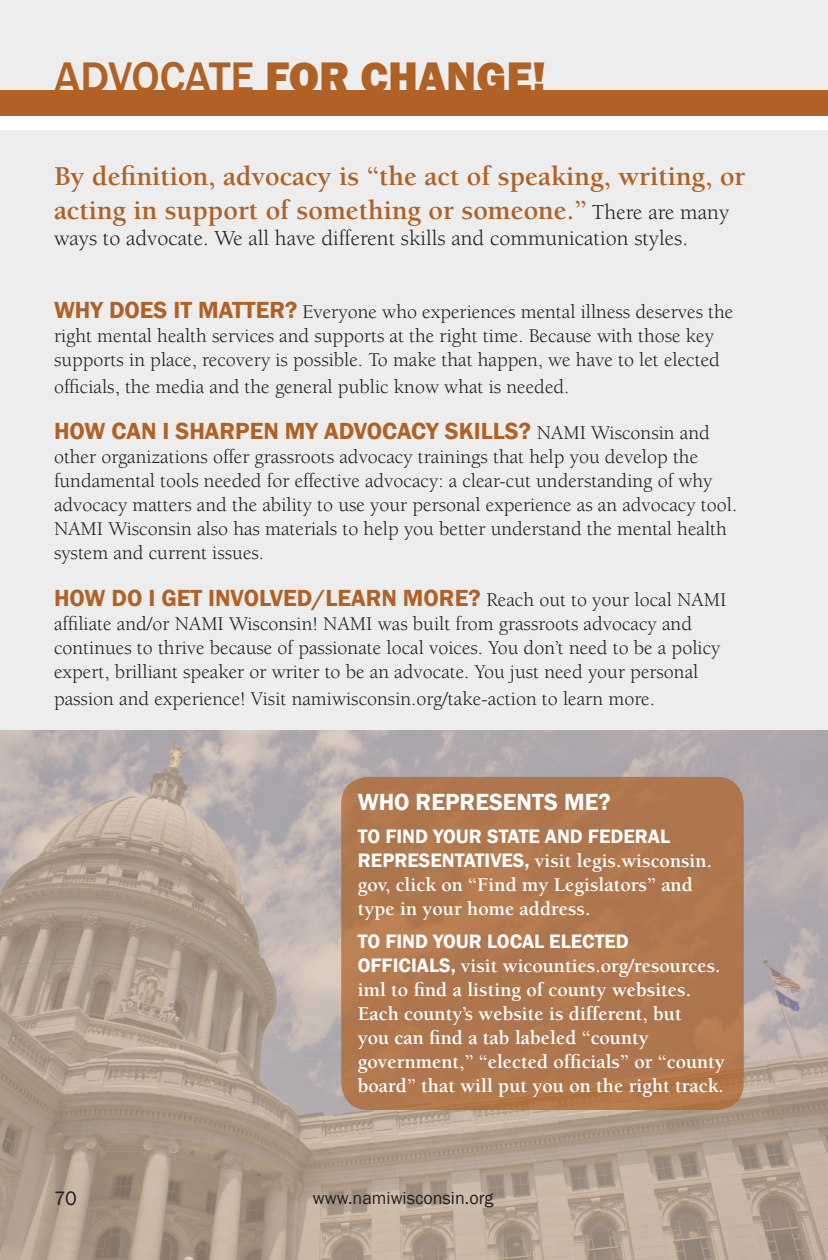
<style>
.page{position:relative;width:828px;height:1260px;background:#ecedec}
.page>*{position:absolute;margin:0;border:0;box-sizing:border-box;transform-origin:0 0}
.t1{font:800 44px "Franklin Gothic";color:#af6126}
.t2{font:700 28px/33.6px "Berkeley Std";color:#af6126}
.t3{font:600 24px "Franklin Gothic";color:#af6126}
.t4{font:600 24px "Franklin Gothic";color:#fff}
.t5{font:22px "Berkeley Std";color:#231f20}
.t6{font:20px/24px "Berkeley Std";color:#231f20}
.t7{font:700 20px/24px "Berkeley Std";color:#fff}
.t8{font:20px "Franklin Gothic";color:#231f20}
.t9{font:18px "Franklin Gothic";color:#231f20}
.s1{font-weight:500}
.s2{font-weight:400;font-size:22px;color:#231f20}
.s3{font-family:"Franklin Gothic";font-weight:600;font-size:24px;color:#af6126}
.s4{font-family:"Berkeley Std";font-weight:400;font-size:20px;color:#231f20}
.s5{font-family:"Franklin Gothic";font-weight:600}
</style>
<div class="page">
<div style="left:0;top:116px;width:828px;height:14px;background:#fff"></div>
<div style="left:0;top:91px;width:828px;height:25px;background:#af6126"></div>
<img style="left:0;top:731px;width:828px;height:529px">
<div style="left:341px;top:777px;width:403px;height:333px;background:#af774e;border-radius:27px"></div>
<p class="t1" style="left:54px;top:48px;width:494px"><span class="s1">ADVOCATE</span> FOR CHANGE!</p>
<p class="t2" style="left:54px;top:160px;width:693px">By definition, advocacy is “the act of speaking, writing, or acting in support of something or someone.” <span class="s2">There are many</span></p>
<p class="t5" style="left:54px;top:226px;width:636px">ways to advocate. We all have different skills and communication styles.</p>
<p class="t6" style="left:54px;top:300px;width:681px"><span class="s3">WHY DOES IT MATTER?</span> Everyone who experiences mental illness deserves the right mental health services and supports at the right time. Because with those key supports in place, recovery is possible. To make that happen, we have to let elected</p>
<p class="t6" style="left:54px;top:375px;width:517px">officials, the media and the general public know what is needed.</p>
<p class="t3" style="left:54px;top:417px;width:657px">HOW CAN I SHARPEN MY ADVOCACY SKILLS? <span class="s4">NAMI Wisconsin and</span></p>
<p class="t6" style="left:54px;top:445px;width:685px">other organizations offer grassroots advocacy trainings that help you develop the fundamental tools needed for effective advocacy: a clear-cut understanding of why advocacy matters and the ability to use your personal experience as an advocacy tool.<br>NAMI Wisconsin also has materials to help you better understand the mental health system and current issues.</p>
<p class="t3" style="left:54px;top:583px;width:674px">HOW DO I GET INVOLVED/LEARN MORE? <span class="s4">Reach out to your local NAMI</span></p>
<p class="t6" style="left:54px;top:612px;width:668px">affiliate and/or NAMI Wisconsin! NAMI was built from grassroots advocacy and continues to thrive because of passionate local voices. You don’t need to be a policy expert, brilliant speaker or writer to be an advocate. You just need your personal</p>
<p class="t6" style="left:54px;top:687px;width:602px">passion and experience! Visit namiwisconsin.org/take-action to learn more.</p>
<p class="t4" style="left:358px;top:787px;width:254px">WHO REPRESENTS ME?</p>
<p class="t7" style="left:358px;top:825px;width:356px"><span class="s5">TO FIND YOUR STATE AND FEDERAL REPRESENTATIVES,</span> visit legis.wisconsin. gov, click on “Find my Legislators” and type in your home address.</p>
<p class="t7" style="left:358px;top:930px;width:369px"><span class="s5">TO FIND YOUR LOCAL ELECTED OFFICIALS,</span> visit wicounties.org/resources. iml to find a listing of county websites.<br>Each county’s website is different, but<br>you can find a tab labeled “county government,” “elected officials” or “county board” that will put you on the right track.</p>
<p class="t8" style="left:54px;top:1186px;width:25px">70</p>
<p class="t9" style="left:313px;top:1187px;width:182px">www.namiwisconsin.org</p>
</div>
